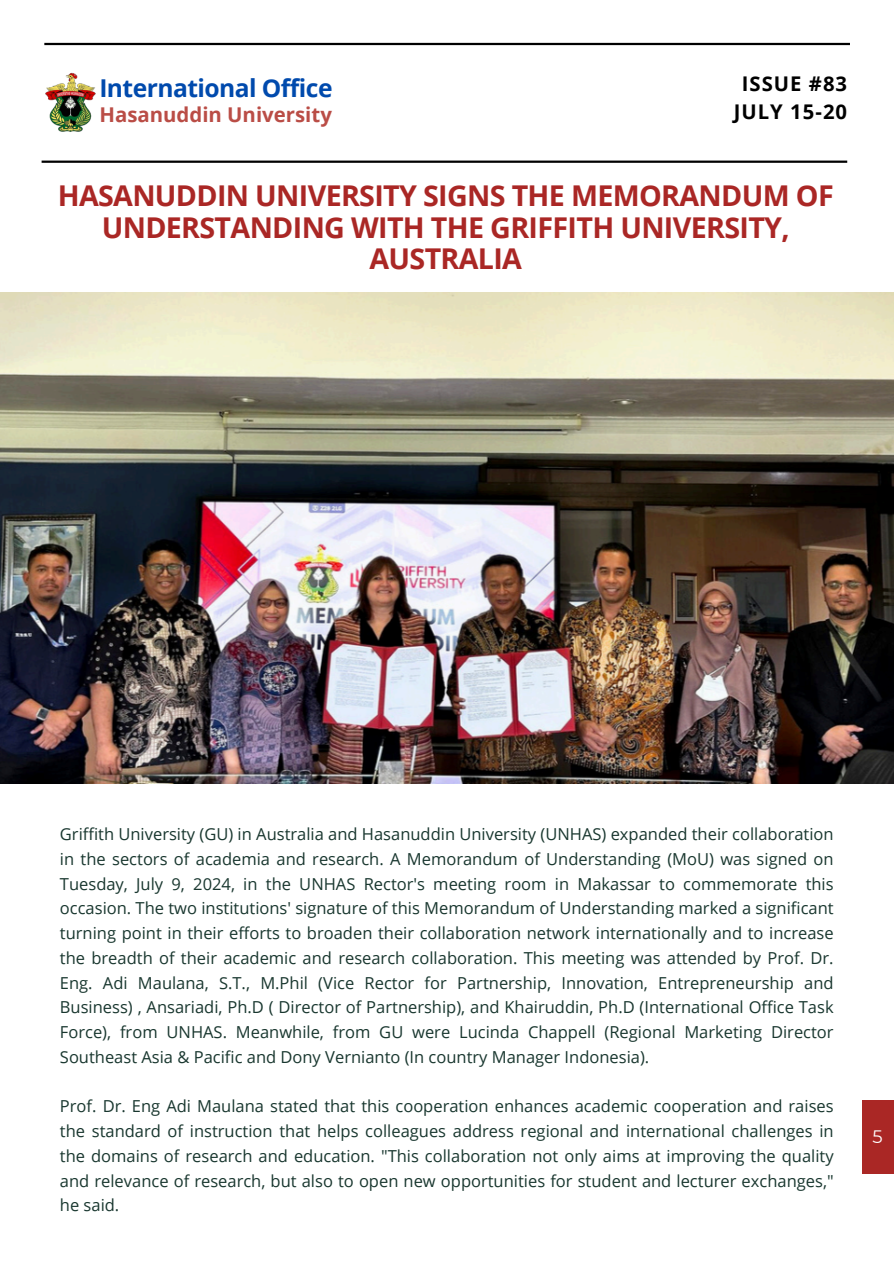
<style>
.page{position:relative;width:894px;height:1264px;background:#fff}
.page>*{position:absolute;margin:0;border:0;box-sizing:border-box;transform-origin:0 0}
.t1{font:700 28.65px/31.5px "Open Sans";letter-spacing:-.025em;color:#aa2725;text-align:center}
.t2{font:700 24.6px "Open Sans";letter-spacing:-.02em;color:#004aad}
.t3{font:700 20.4px "Open Sans";color:#ba4d46}
.t4{font:700 20.25px/28.2px "Open Sans";letter-spacing:.05em;color:#000;text-align:center}
.t5{font:18px "Montserrat";color:#fff}
.t6{font:16.5px/24.8px "Open Sans";color:#19372f;text-align:justify}
</style>
<div class="page">
<div style="left:861px;top:1100px;width:32px;height:74px;background:#aa2725"></div>
<img style="left:0;top:292px;width:893px;height:491px">
<img style="left:45px;top:72px;width:50px;height:60px">
<hr style="left:44px;top:43px;width:805px;height:2px;background:#000">
<hr style="left:42px;top:160px;width:805px;height:3px;background:#000">
<p class="t2" style="left:99px;top:71px;width:235px">International Office</p>
<p class="t3" style="left:99px;top:100px;width:234px">Hasanuddin University</p>
<p class="t4" style="left:733px;top:69px;width:115px">ISSUE #83<br>JULY 15-20</p>
<h4 class="t1" style="left:58px;top:179px;width:777px">HASANUDDIN UNIVERSITY SIGNS THE MEMORANDUM OF<br>UNDERSTANDING WITH THE GRIFFITH UNIVERSITY,<br>AUSTRALIA</h4>
<h3 class="t6" style="left:60px;top:821px;width:775px">Griffith University (GU) in Australia and Hasanuddin University (UNHAS) expanded their collaboration in the sectors of academia and research. A Memorandum of Understanding (MoU) was signed on Tuesday, July 9, 2024, in the UNHAS Rector's meeting room in Makassar to commemorate this occasion. The two institutions' signature of this Memorandum of Understanding marked a significant turning point in their efforts to broaden their collaboration network internationally and to increase the breadth of their academic and research collaboration. This meeting was attended by Prof. Dr.<br>Eng. Adi Maulana, S.T., M.Phil (Vice Rector for Partnership, Innovation, Entrepreneurship and Business) , Ansariadi, Ph.D ( Director of Partnership), and Khairuddin, Ph.D (International Office Task Force), from UNHAS. Meanwhile, from GU were Lucinda Chappell (Regional Marketing Director Southeast Asia &amp; Pacific and Dony Vernianto (In country Manager Indonesia).</h3>
<h1 class="t6" style="left:60px;top:1093px;width:775px">Prof. Dr. Eng Adi Maulana stated that this cooperation enhances academic cooperation and raises the standard of instruction that helps colleagues address regional and international challenges in the domains of research and education. "This collaboration not only aims at improving the quality and relevance of research, but also to open new opportunities for student and lecturer exchanges," he said.</h1>
<p class="t5" style="left:872px;top:1125px;width:12px">5</p>
</div>
